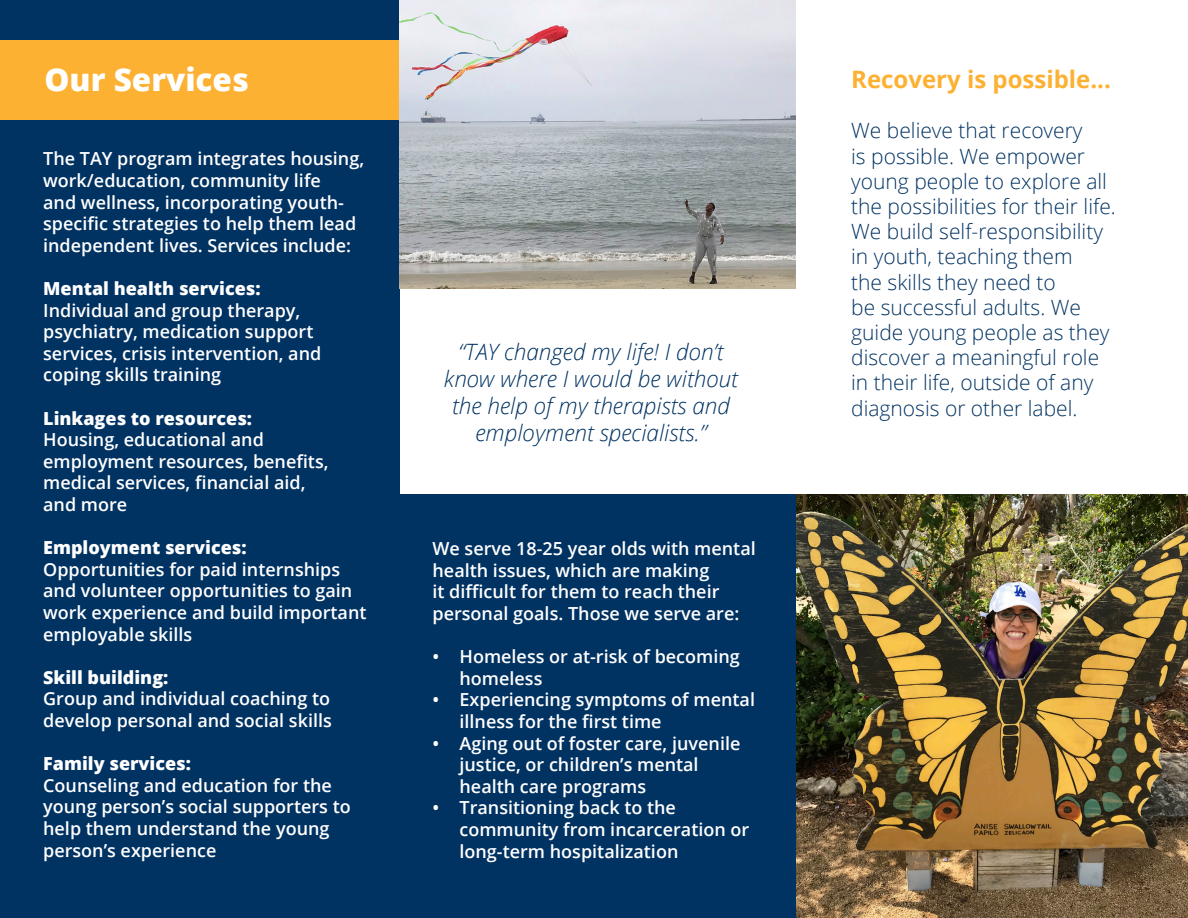
<style>
.page{position:relative;width:1188px;height:918px;background:#fff}
.page>*{position:absolute;margin:0;border:0;box-sizing:border-box;transform-origin:0 0}
.t1{font:800 31.5px "Open Sans";color:#fff}
.t2{font:700 24px "Open Sans";color:#fdb132}
.t3{font:italic 300 22.5px/27px "Open Sans";color:#003262;text-align:center}
.t4{font:300 21px/25.2px "Open Sans";color:#003262}
.t5{font:600 18px/21.6px "Open Sans";color:#fff}
.t6{font:800 18px "Open Sans";color:#fff}
</style>
<div class="page">
<div style="left:0;top:0;width:400px;height:918px;background:#003262"></div>
<div style="left:400px;top:494px;width:397px;height:424px;background:#003262"></div>
<div style="left:0;top:41px;width:400px;height:79px;background:#fdb132"></div>
<img style="left:797px;top:494px;width:391px;height:424px">
<img style="left:400px;top:0;width:396px;height:288px">
<p class="t1" style="left:45px;top:55px;width:206px">Our Services</p>
<p class="t2" style="left:851px;top:62px;width:261px">Recovery is possible...</p>
<p class="t4" style="left:851px;top:118px;width:266px">We believe that recovery<br>is possible. We empower young people to explore all the possibilities for their life.<br>We build self-responsibility in youth, teaching them<br>the skills they need to<br>be successful adults. We guide young people as they discover a meaningful role in their life, outside of any diagnosis or other label.</p>
<p class="t5" style="left:43px;top:148px;width:323px">The TAY program integrates housing, work/education, community life<br>and wellness, incorporating youth&shy;specific strategies to help them lead independent lives. Services include:</p>
<p class="t6" style="left:43px;top:275px;width:219px">Mental health services:</p>
<p class="t5" style="left:43px;top:299px;width:280px">Individual and group therapy, psychiatry, medication support services, crisis intervention, and coping skills training</p>
<p class="t6" style="left:43px;top:404px;width:210px">Linkages to resources:</p>
<p class="t5" style="left:43px;top:429px;width:287px">Housing, educational and employment resources, benefits, medical services, financial aid,</p>
<p class="t5" style="left:43px;top:493px;width:86px">and more</p>
<p class="t6" style="left:43px;top:534px;width:205px">Employment services:</p>
<p class="t5" style="left:43px;top:558px;width:325px">Opportunities for paid internships and volunteer opportunities to gain work experience and build important employable skills</p>
<p class="t6" style="left:43px;top:664px;width:127px">Skill building:</p>
<p class="t5" style="left:43px;top:688px;width:290px">Group and individual coaching to develop personal and social skills</p>
<p class="t6" style="left:43px;top:750px;width:149px">Family services:</p>
<p class="t5" style="left:43px;top:774px;width:309px">Counseling and education for the young person’s social supporters to help them understand the young person’s experience</p>
<p class="t3" style="left:444px;top:337px;width:296px">“TAY changed my life! I don’t know where I would be without the help of my therapists and employment specialists.”</p>
<p class="t5" style="left:433px;top:538px;width:325px">We serve 18-25 year olds with mental health issues, which are making<br>it difficult for them to reach their personal goals. Those we serve are:</p>
<p class="t5" style="left:460px;top:646px;width:282px;text-indent:-27px">• Homeless or at-risk of becoming homeless</p>
<p class="t5" style="left:460px;top:689px;width:297px;text-indent:-27px">• Experiencing symptoms of mental illness for the first time</p>
<p class="t5" style="left:460px;top:732px;width:282px;text-indent:-27px">• Aging out of foster care, juvenile justice, or children’s mental health care programs</p>
<p class="t5" style="left:460px;top:797px;width:291px;text-indent:-27px">• Transitioning back to the community from incarceration or long-term hospitalization</p>
</div>
